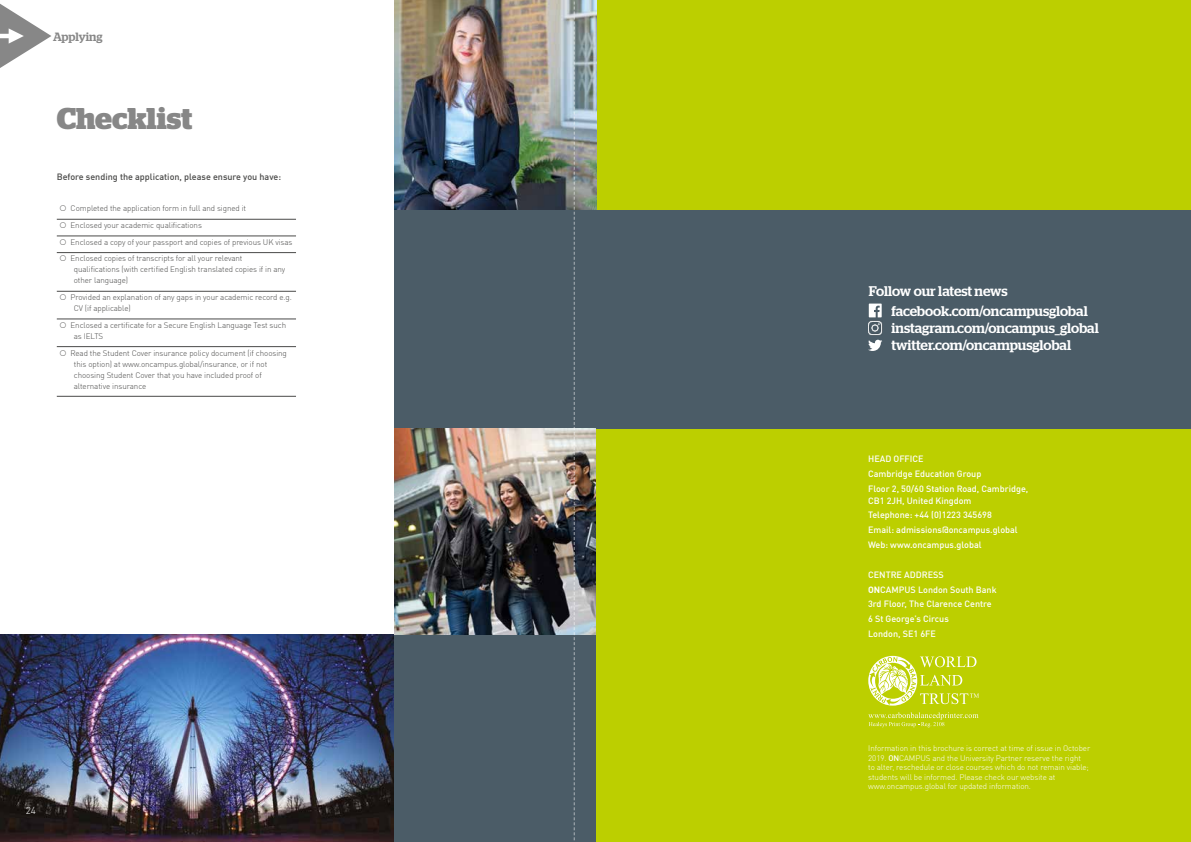
<style>
.page{position:relative;width:1191px;height:842px;background:#fff}
.page>*{position:absolute;margin:0;border:0;box-sizing:border-box;transform-origin:0 0}
.t1{font:700 30px "Stag";color:#878787}
.t2{font:500 14px/19.8px "Stag";letter-spacing:-.005em;color:#fff}
.t3{font:500 12px "Stag";letter-spacing:-.005em;color:#878787}
.t4{font:300 10px "DIN Offc";color:#fff}
.t5{font:500 9px/14.8px "DIN Offc";color:#fff}
.t6{font:500 9px "DIN Offc";color:#4a4a49}
.t7{font:300 8px/11px "DIN Offc";letter-spacing:-.01em;color:#4a4a49}
.t8{font:300 8px/9.6px "DIN Offc";letter-spacing:-.01em;color:#fff}
.s1{font-weight:700}
.s2{font-weight:500}
</style>
<div class="page">
<svg style="left:0;top:4px;width:51px;height:64px"></svg>
<div style="left:595px;top:0;width:596px;height:842px;background:#bccf00"></div>
<div style="left:595px;top:210px;width:596px;height:218px;background:#4b5c67"></div>
<img style="left:0;top:634px;width:394px;height:208px">
<div style="left:394px;top:0;width:201px;height:842px;background:#4b5c67"></div>
<img style="left:394px;top:0;width:202px;height:210px">
<img style="left:394px;top:428px;width:201px;height:206px">
<svg style="left:574px;top:0;width:1px;height:841px"></svg>
<img style="left:868px;top:321px;width:14px;height:14px">
<svg style="left:868px;top:304px;width:13px;height:13px"></svg>
<svg style="left:868px;top:340px;width:14px;height:11px"></svg>
<svg style="left:868px;top:712px;width:110px;height:15px"></svg>
<svg style="left:868px;top:656px;width:111px;height:50px"></svg>
<hr style="left:57px;top:219px;width:239px;height:1px;background:#4a4a49">
<hr style="left:57px;top:236px;width:239px;height:1px;background:#4a4a49">
<hr style="left:57px;top:252px;width:239px;height:1px;background:#4a4a49">
<hr style="left:57px;top:291px;width:239px;height:1px;background:#4a4a49">
<hr style="left:57px;top:319px;width:239px;height:1px;background:#4a4a49">
<hr style="left:57px;top:346px;width:239px;height:1px;background:#4a4a49">
<hr style="left:57px;top:396px;width:239px;height:1px;background:#4a4a49">
<h3 class="t3" style="left:53px;top:29px;width:51px">Applying</h3>
<h1 class="t1" style="left:57px;top:101px;width:137px">Checklist</h1>
<p class="t6" style="left:57px;top:171px;width:226px">Before sending the application, please ensure you have:</p>
<p class="t7" style="left:71px;top:200px;width:223px;line-height:16.7px">Completed the application form in full and signed it<br>Enclosed your academic qualifications<br>Enclosed a copy of your passport and copies of previous UK visas Enclosed copies of transcripts for all your relevant</p>
<p class="t7" style="left:74px;top:264px;width:213px">qualifications (with certified English translated copies if in any other language)</p>
<p class="t7" style="left:74px;top:292px;width:219px;text-indent:-3px">Provided an explanation of any gaps in your academic record e.g.<br>CV (if applicable)</p>
<p class="t7" style="left:74px;top:319px;width:214px;text-indent:-3px">Enclosed a certificate for a Secure English Language Test such as IELTS</p>
<p class="t7" style="left:74px;top:347px;width:215px;text-indent:-3px">Read the Student Cover insurance policy document (if choosing this option) at www.oncampus.global/insurance, or if not choosing Student Cover that you have included proof of alternative insurance</p>
<p class="t4" style="left:26px;top:804px;width:12px">24</p>
<h2 class="t2" style="left:891px;top:281px;width:198px;text-indent:-23px">Follow our latest news facebook.com/oncampusglobal</h2>
<h2 class="t2" style="left:891px;top:319px;width:209px;line-height:17px">instagram.com/oncampus_global twitter.com/oncampusglobal</h2>
<p class="t5" style="left:868px;top:451px;width:162px">HEAD OFFICE<br>Cambridge Education Group<br>Floor 2, 50/60 Station Road, Cambridge,</p>
<p class="t5" style="left:868px;top:493px;width:151px">CB1 2JH, United Kingdom<br>Telephone: +44 (0)1223 345698<br>Email: admissions@oncampus.global<br>Web: www.oncampus.global</p>
<p class="t5" style="left:868px;top:567px;width:130px">CENTRE ADDRESS<br><span class="s1">ON</span>CAMPUS London South Bank<br>3rd Floor, The Clarence Centre<br>6 St George’s Circus<br>London, SE1 6FE</p>
<p class="t8" style="left:868px;top:743px;width:223px">Information in this brochure is correct at time of issue in October 2019. <span class="s2">ON</span>CAMPUS and the University Partner reserve the right<br>to alter, reschedule or close courses which do not remain viable; students will be informed. Please check our website at www.oncampus.global for updated information.</p>
</div>
